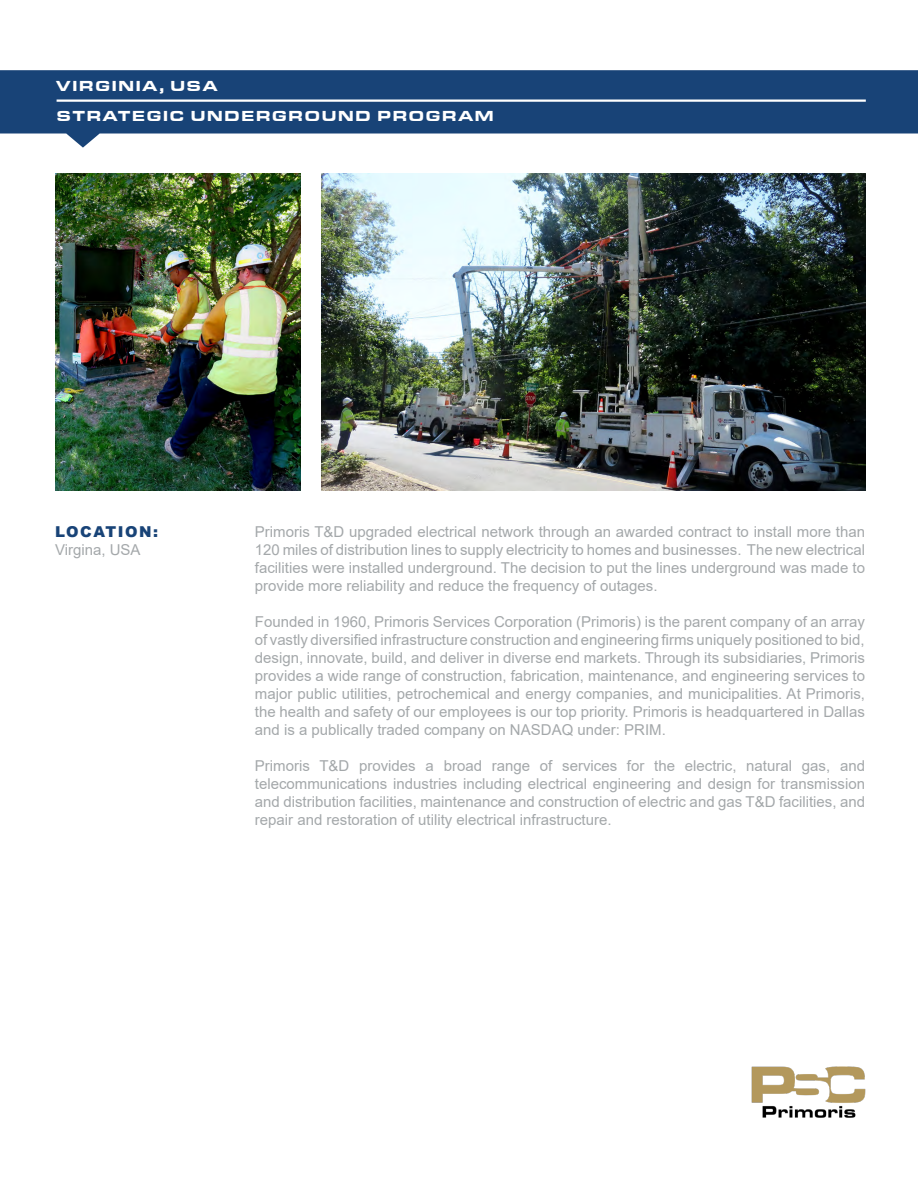
<style>
.page{position:relative;width:918px;height:1188px;background:#fff}
.page>*{position:absolute;margin:0;border:0;box-sizing:border-box;transform-origin:0 0}
.t1{font:15px/18px "Arial";color:#a4a8aa;text-align:justify}
.t2{font:15px/29.5px "Eurostar Black Extended";letter-spacing:.075em;color:#fff}
.t3{font:900 15px "Arial";letter-spacing:.1em;color:#184377}
</style>
<div class="page">
<img style="left:751px;top:1066px;width:115px;height:52px">
<svg style="left:0;top:70px;width:918px;height:78px;fill:#184377"></svg>
<hr style="left:57px;top:100px;width:809px;height:2px;background:#fff">
<img style="left:322px;top:174px;width:543px;height:316px">
<img style="left:56px;top:174px;width:244px;height:316px">
<p class="t2" style="left:56px;top:71px;width:440px">VIRGINIA, USA<br>STRATEGIC UNDERGROUND PROGRAM</p>
<p class="t3" style="left:55px;top:521px;width:105px">LOCATION:</p>
<p class="t1" style="left:55px;top:541px;width:87px">Virgina, USA</p>
<p class="t1" style="left:255px;top:522px;width:612px">Primoris T&amp;D upgraded electrical network through an awarded contract to install more than 120 miles of distribution lines to supply electricity to homes and businesses. The new electrical facilities were installed underground. The decision to put the lines underground was made to provide more reliability and reduce the frequency of outages.</p>
<p class="t1" style="left:255px;top:612px;width:612px">Founded in 1960, Primoris Services Corporation (Primoris) is the parent company of an array of vastly diversified infrastructure construction and engineering firms uniquely positioned to bid, design, innovate, build, and deliver in diverse end markets. Through its subsidiaries, Primoris provides a wide range of construction, fabrication, maintenance, and engineering services to major public utilities, petrochemical and energy companies, and municipalities. At Primoris, the health and safety of our employees is our top priority. Primoris is headquartered in Dallas and is a publically traded company on NASDAQ under: PRIM.</p>
<p class="t1" style="left:255px;top:756px;width:612px">Primoris T&amp;D provides a broad range of services for the electric, natural gas, and telecommunications industries including electrical engineering and design for transmission and distribution facilities, maintenance and construction of electric and gas T&amp;D facilities, and repair and restoration of utility electrical infrastructure.</p>
</div>
